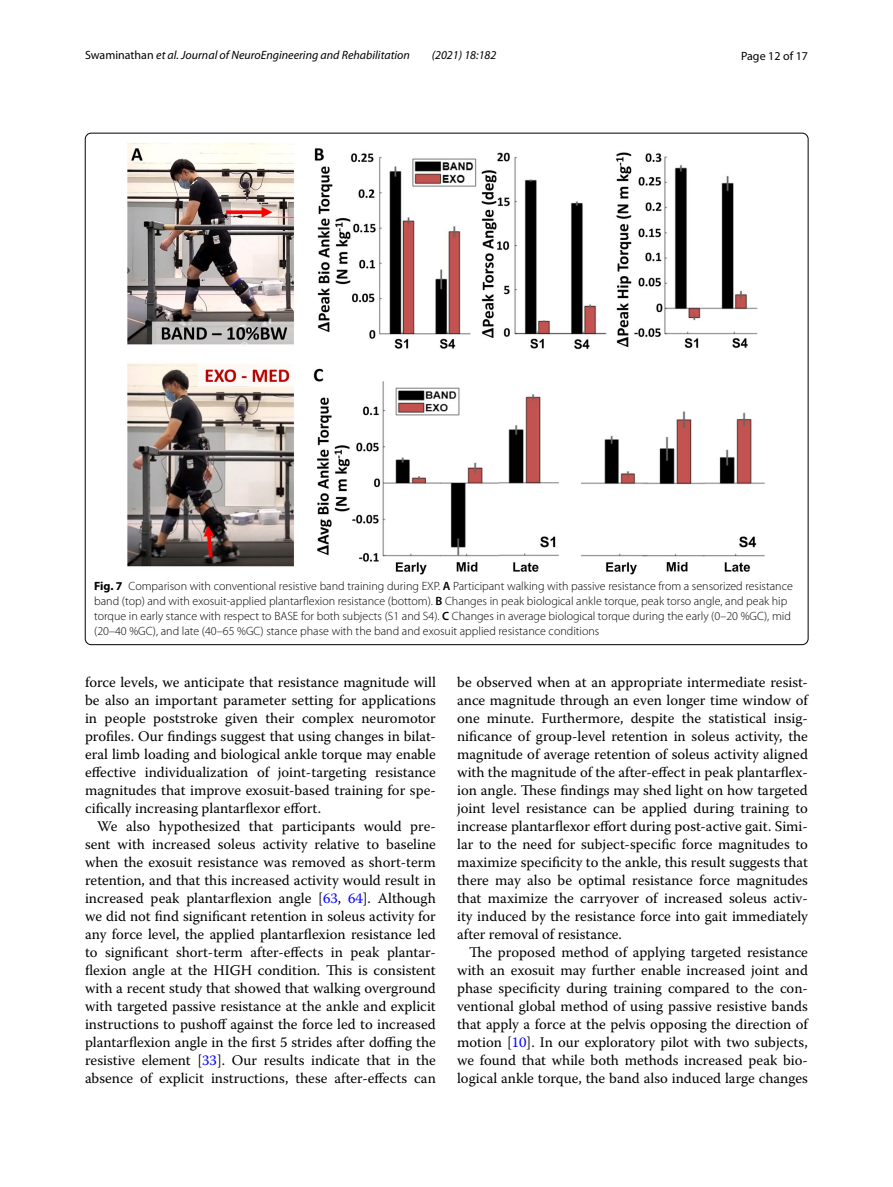
<style>
.page{position:relative;width:893px;height:1187px;background:#fff}
.page>*{position:absolute;margin:0;border:0;box-sizing:border-box;transform-origin:0 0}
.t1{font:14.7px/18px "Warnock Pro";color:#000;text-align:justify}
.t2{font:300 12px/15px "Myriad Pro";color:#000}
.t3{font:italic 12px "Myriad Pro";color:#000}
.t4{font:12px "Myriad Pro";color:#000}
.s1{font-style:normal}
.s2{font-weight:700}
.s3{font-weight:600}
.s4{color:#00f}
</style>
<div class="page">
<img style="left:128px;top:142px;width:637px;height:433px">
<p class="t3" style="left:85px;top:48px;width:326px"><span class="s1">Swaminathan</span> et al. Journal of NeuroEngineering and Rehabilitation</p>
<p class="t3" style="left:432px;top:48px;width:66px">(2021) 18:182</p>
<p class="t4" style="left:741px;top:48px;width:68px">Page 12 of 17</p>
<p class="t2" style="left:94px;top:578px;width:700px"><span class="s2">Fig. 7</span> Comparison with conventional resistive band training during EXP. <span class="s3">A</span> Participant walking with passive resistance from a sensorized resistance band (top) and with exosuit-applied plantarflexion resistance (bottom). <span class="s3">B</span> Changes in peak biological ankle torque, peak torso angle, and peak hip torque in early stance with respect to BASE for both subjects (S1 and S4). <span class="s3">C</span> Changes in average biological torque during the early (0–20 %GC), mid (20–40 %GC), and late (40–65 %GC) stance phase with the band and exosuit applied resistance conditions</p>
<p class="t1" style="left:85px;top:672px;width:352px">force levels, we anticipate that resistance magnitude will be also an important parameter setting for applications in people poststroke given their complex neuromotor profiles. Our findings suggest that using changes in bilat&shy;eral limb loading and biological ankle torque may enable effective individualization of joint-targeting resistance magnitudes that improve exosuit-based training for spe&shy;cifically increasing plantarflexor effort.</p>
<p class="t1" style="left:85px;top:816px;width:352px;text-indent:12px">We also hypothesized that participants would pre&shy;sent with increased soleus activity relative to baseline when the exosuit resistance was removed as short-term retention, and that this increased activity would result in increased peak plantarflexion angle [<span class="s4">63</span>, <span class="s4">64</span>]. Although we did not find significant retention in soleus activity for any force level, the applied plantarflexion resistance led to significant short-term after-effects in peak plantar&shy;flexion angle at the HIGH condition. This is consistent with a recent study that showed that walking overground with targeted passive resistance at the ankle and explicit instructions to pushoff against the force led to increased plantarflexion angle in the first 5 strides after doffing the resistive element [<span class="s4">33</span>]. Our results indicate that in the absence of explicit instructions, these after-effects can</p>
<p class="t1" style="left:457px;top:672px;width:352px">be observed when at an appropriate intermediate resist&shy;ance magnitude through an even longer time window of one minute. Furthermore, despite the statistical insig&shy;nificance of group-level retention in soleus activity, the magnitude of average retention of soleus activity aligned with the magnitude of the after-effect in peak plantarflex&shy;ion angle. These findings may shed light on how targeted joint level resistance can be applied during training to increase plantarflexor effort during post-active gait. Simi&shy;lar to the need for subject-specific force magnitudes to maximize specificity to the ankle, this result suggests that there may also be optimal resistance force magnitudes that maximize the carryover of increased soleus activ&shy;ity induced by the resistance force into gait immediately after removal of resistance.</p>
<p class="t1" style="left:457px;top:942px;width:352px;text-indent:12px">The proposed method of applying targeted resistance with an exosuit may further enable increased joint and phase specificity during training compared to the con&shy;ventional global method of using passive resistive bands that apply a force at the pelvis opposing the direction of motion [<span class="s4">10</span>]. In our exploratory pilot with two subjects, we found that while both methods increased peak bio&shy;logical ankle torque, the band also induced large changes</p>
</div>
